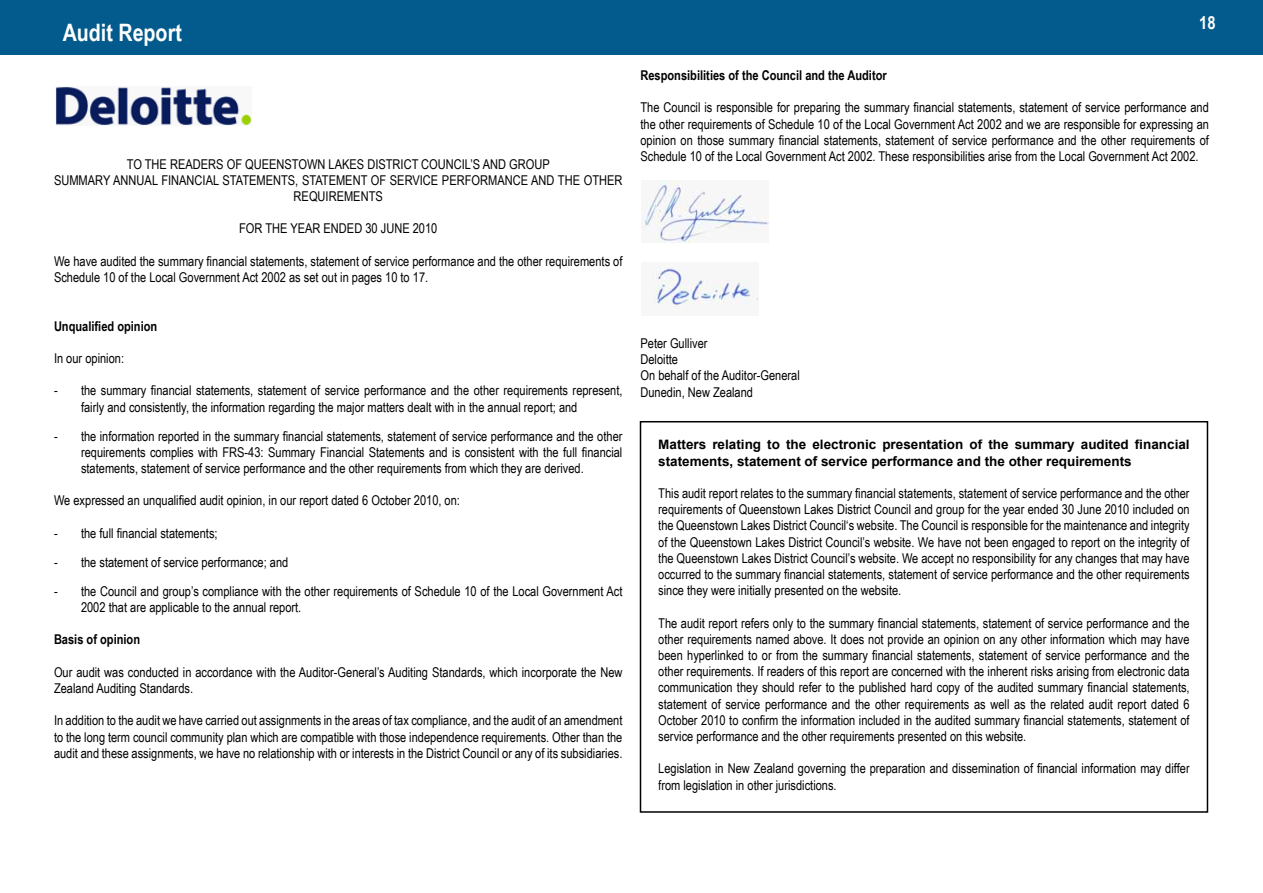
<style>
.page{position:relative;width:1263px;height:893px;background:#fff}
.page>*{position:absolute;margin:0;border:0;box-sizing:border-box;transform-origin:0 0}
.t1{font:700 24px "Arial Narrow";color:#fff}
.t2{font:700 18px "Arial Narrow";color:#fff}
.t3{font:13.5px/16.2px "Arial Narrow";color:#000}
.t4{font:700 13.5px/16.2px "Arial";color:#000}
.t5{font:700 13.5px "Arial Narrow";color:#000}
</style>
<div class="page">
<div style="left:1px;top:0;width:1262px;height:54px;background:#025b8c"></div>
<img style="left:56px;top:87px;width:195px;height:38px">
<img style="left:641px;top:181px;width:128px;height:62px">
<img style="left:652px;top:267px;width:106px;height:42px">
<div style="left:640px;top:421px;width:568px;height:392px;border:2px solid #000"></div>
<h1 class="t1" style="left:63px;top:15px;width:121px">Audit Report</h1>
<p class="t3" style="left:54px;top:155px;width:570px;text-align:center">TO THE READERS OF QUEENSTOWN LAKES DISTRICT COUNCIL’S AND GROUP<br>SUMMARY ANNUAL FINANCIAL STATEMENTS, STATEMENT OF SERVICE PERFORMANCE AND THE OTHER<br>REQUIREMENTS</p>
<p class="t3" style="left:239px;top:220px;width:200px">FOR THE YEAR ENDED 30 JUNE 2010</p>
<p class="t3" style="left:54px;top:252px;width:570px">We have audited the summary financial statements, statement of service performance and the other requirements of<br>Schedule 10 of the Local Government Act 2002 as set out in pages 10 to 17.</p>
<p class="t5" style="left:54px;top:316px;width:105px">Unqualified opinion</p>
<p class="t3" style="left:54px;top:350px;width:72px">In our opinion:</p>
<p class="t3" style="left:81px;top:382px;width:543px;text-indent:-27px">- the summary financial statements, statement of service performance and the other requirements represent, fairly and consistently, the information regarding the major matters dealt with in the annual report; and</p>
<p class="t3" style="left:81px;top:427px;width:543px;text-align:justify;text-indent:-27px">- the information reported in the summary financial statements, statement of service performance and the other requirements complies with FRS-43: Summary Financial Statements and is consistent with the full financial statements, statement of service performance and the other requirements from which they are derived.</p>
<p class="t3" style="left:54px;top:492px;width:407px">We expressed an unqualified audit opinion, in our report dated 6 October 2010, on:</p>
<p class="t3" style="left:54px;top:524px;width:165px">- the full financial statements;</p>
<p class="t3" style="left:54px;top:553px;width:236px">- the statement of service performance; and</p>
<p class="t3" style="left:81px;top:582px;width:543px;text-indent:-27px">- the Council and group’s compliance with the other requirements of Schedule 10 of the Local Government Act<br>2002 that are applicable to the annual report.</p>
<p class="t5" style="left:54px;top:629px;width:88px">Basis of opinion</p>
<p class="t3" style="left:54px;top:663px;width:570px">Our audit was conducted in accordance with the Auditor-General’s Auditing Standards, which incorporate the New<br>Zealand Auditing Standards.</p>
<p class="t3" style="left:54px;top:712px;width:570px;text-align:justify">In addition to the audit we have carried out assignments in the areas of tax compliance, and the audit of an amendment to the long term council community plan which are compatible with those independence requirements. Other than the audit and these assignments, we have no relationship with or interests in the District Council or any of its subsidiaries.</p>
<h2 class="t2" style="left:1199px;top:10px;width:18px">18</h2>
<p class="t5" style="left:640px;top:65px;width:248px">Responsibilities of the Council and the Auditor</p>
<p class="t3" style="left:640px;top:99px;width:570px;text-align:justify">The Council is responsible for preparing the summary financial statements, statement of service performance and the other requirements of Schedule 10 of the Local Government Act 2002 and we are responsible for expressing an opinion on those summary financial statements, statement of service performance and the other requirements of Schedule 10 of the Local Government Act 2002. These responsibilities arise from the Local Government Act 2002.</p>
<p class="t3" style="left:640px;top:335px;width:161px">Peter Gulliver<br>Deloitte<br>On behalf of the Auditor-General<br>Dunedin, New Zealand</p>
<p class="t4" style="left:658px;top:437px;width:533px">Matters relating to the electronic presentation of the summary audited financial statements, statement of service performance and the other requirements</p>
<p class="t3" style="left:658px;top:485px;width:533px;text-align:justify">This audit report relates to the summary financial statements, statement of service performance and the other requirements of Queenstown Lakes District Council and group for the year ended 30 June 2010 included on the Queenstown Lakes District Council‘s website. The Council is responsible for the maintenance and integrity of the Queenstown Lakes District Council’s website. We have not been engaged to report on the integrity of the Queenstown Lakes District Council’s website. We accept no responsibility for any changes that may have occurred to the summary financial statements, statement of service performance and the other requirements since they were initially presented on the website.</p>
<p class="t3" style="left:658px;top:614px;width:533px;text-align:justify">The audit report refers only to the summary financial statements, statement of service performance and the other requirements named above. It does not provide an opinion on any other information which may have been hyperlinked to or from the summary financial statements, statement of service performance and the other requirements. If readers of this report are concerned with the inherent risks arising from electronic data communication they should refer to the published hard copy of the audited summary financial statements, statement of service performance and the other requirements as well as the related audit report dated 6<br>October 2010 to confirm the information included in the audited summary financial statements, statement of service performance and the other requirements presented on this website.</p>
<p class="t3" style="left:658px;top:760px;width:533px">Legislation in New Zealand governing the preparation and dissemination of financial information may differ from legislation in other jurisdictions.</p>
</div>
